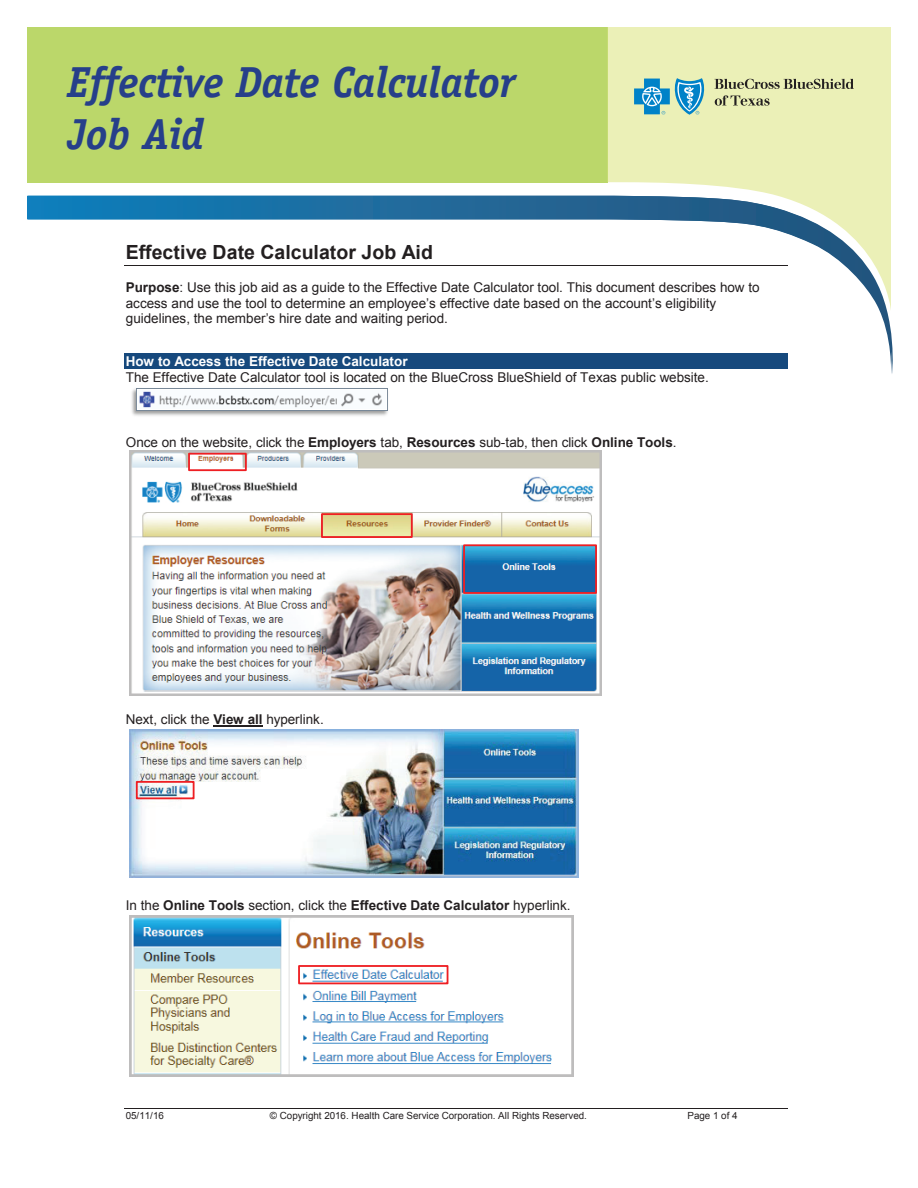
<style>
.page{position:relative;width:918px;height:1188px;background:#fff}
.page>*{position:absolute;margin:0;border:0;box-sizing:border-box;transform-origin:0 0}
.t1{font:italic 700 43.5px/52.2px "Officina Serif";letter-spacing:-.01em;color:#263f8a}
.t2{font:700 19.5px "Arial";color:#231f20}
.t3{font:13.5px/15.5px "Arial";color:#231f20}
.t4{font:700 13.5px "Arial";color:#231f20}
.t5{font:700 13.5px "Arial";color:#fff}
.t6{font:9.9px "Arial";letter-spacing:-.005em;color:#231f20}
.s1{font-weight:700}
.s2{font-weight:400}
</style>
<div class="page">
<div style="left:27px;top:27px;width:581px;height:155px;background:#bbd76a"></div>
<div style="left:608px;top:27px;width:283px;height:169px;background:#ebf0b7"></div>
<svg style="left:634px;top:78px;width:71px;height:37px;background:#76bac9"></svg>
<svg style="left:715px;top:79px;width:139px;height:10px"></svg>
<svg style="left:715px;top:95px;width:55px;height:11px"></svg>
<svg style="left:28px;top:196px;width:865px;height:178px"></svg>
<hr style="left:124px;top:265px;width:664px;height:1px;background:#231f20">
<hr style="left:124px;top:1108px;width:664px;height:1px;background:#231f20">
<div style="left:124px;top:354px;width:664px;height:15px;background:#16497d"></div>
<hr style="left:213px;top:725px;width:50px;height:2px;background:#231f20">
<img style="left:131px;top:388px;width:257px;height:28px">
<img style="left:137px;top:388px;width:251px;height:22px">
<img style="left:130px;top:450px;width:472px;height:246px">
<img style="left:130px;top:729px;width:449px;height:148px">
<img style="left:130px;top:916px;width:444px;height:160px">
<div style="left:188px;top:453px;width:59px;height:18px;border:2px solid #ee1f23"></div>
<div style="left:321px;top:513px;width:92px;height:25px;border:2px solid #ee1f23"></div>
<div style="left:298px;top:965px;width:150px;height:19px;border:2px solid #ee1f23"></div>
<div style="left:463px;top:544px;width:134px;height:50px;border:2px solid #ee1f23"></div>
<div style="left:136px;top:781px;width:59px;height:18px;border:2px solid #ee1f23"></div>
<h1 class="t1" style="left:68px;top:56px;width:450px">Effective Date Calculator<br>Job Aid</h1>
<h2 class="t2" style="left:126px;top:240px;width:309px">Effective Date Calculator Job Aid</h2>
<p class="t3" style="left:126px;top:280px;width:635px"><span class="s1">Purpose</span>: Use this job aid as a guide to the Effective Date Calculator tool. This document describes how to access and use the tool to determine an employee’s effective date based on the account’s eligibility guidelines, the member’s hire date and waiting period.</p>
<p class="t5" style="left:126px;top:352px;width:283px">How to Access the Effective Date Calculator</p>
<p class="t3" style="left:126px;top:369px;width:585px">The Effective Date Calculator tool is located on the BlueCross BlueShield of Texas public website.</p>
<p class="t3" style="left:126px;top:435px;width:552px">Once on the website, click the <span class="s1">Employers</span> tab, <span class="s1">Resources</span> sub-tab, then click <span class="s1">Online Tools</span>.</p>
<p class="t3" style="left:126px;top:712px;width:200px">Next, click the <span class="s1">View all</span> hyperlink.</p>
<p class="t4" style="left:126px;top:897px;width:446px"><span class="s2">In the</span> Online Tools <span class="s2">section, click the</span> Effective Date Calculator <span class="s2">hyperlink.</span></p>
<p class="t6" style="left:126px;top:1109px;width:40px">05/11/16</p>
<p class="t6" style="left:270px;top:1109px;width:319px">© Copyright 2016. Health Care Service Corporation. All Rights Reserved.</p>
<p class="t6" style="left:688px;top:1109px;width:52px">Page 1 of 4</p>
</div>
